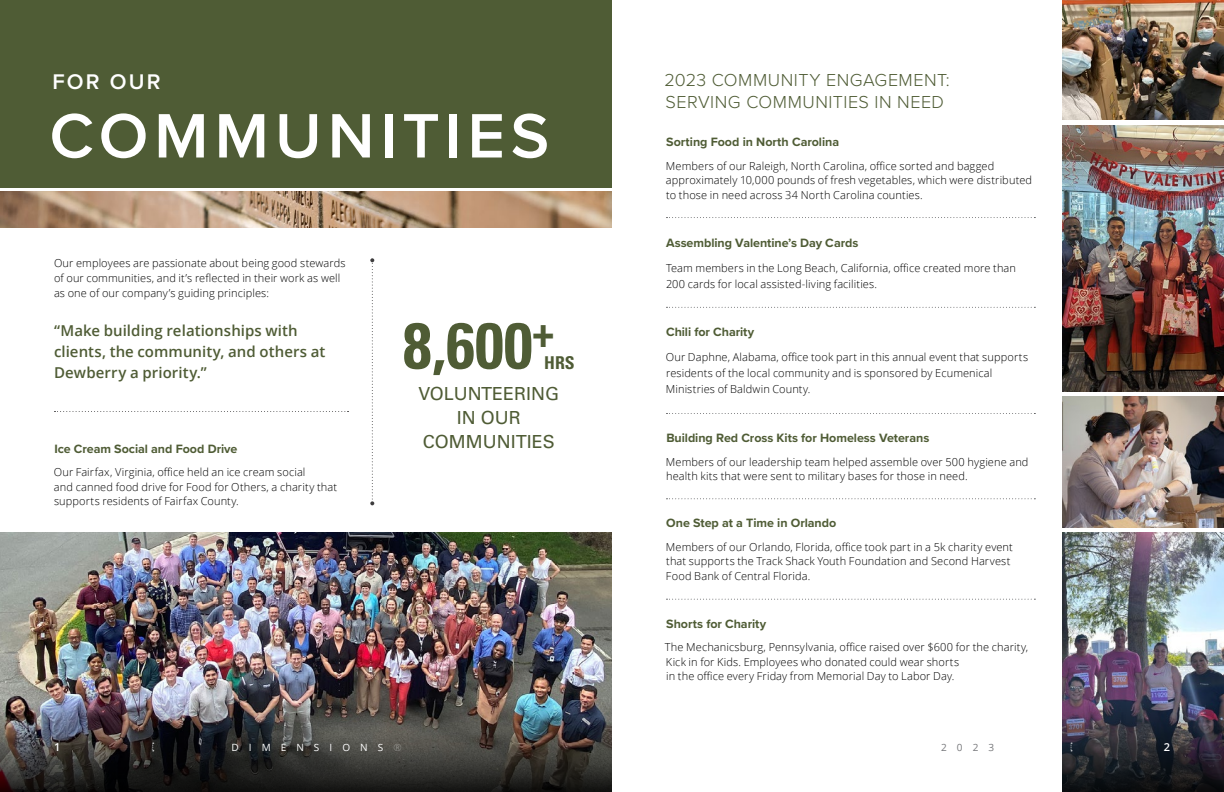
<style>
.page{position:relative;width:1224px;height:792px;background:#fff}
.page>*{position:absolute;margin:0;border:0;box-sizing:border-box;transform-origin:0 0}
.t1{font:600 65px "Proxima Nova";letter-spacing:.09em;color:#fff}
.t2{font:700 condensed 65px "Univers LT Std";color:#4f5c35}
.t3{font:700 condensed 43.3px "Univers LT Std";color:#4f5c35}
.t4{font:600 22px "Proxima Nova";letter-spacing:.1em;color:#fff}
.t5{font:300 18px/22px "Proxima Nova";letter-spacing:.03em;color:#4f5c35}
.t6{font:18px/24px "Univers LT Std";color:#4f5c35;text-align:center}
.t7{font:700 condensed 17.7px "Univers LT Std";color:#4f5c35}
.t8{font:600 15px/21px "Open Sans";letter-spacing:.005em;color:#4f5c35}
.t9{font:700 12.5px "Proxima Nova";letter-spacing:-.005em;color:#4f5c35}
.t10{font:300 11px/14.5px "Open Sans";letter-spacing:.01em;color:#000}
.t11{font:600 11px "Open Sans";color:#fff}
.t12{font:10px "Open Sans";letter-spacing:1.005em;color:#fff}
.t13{font:10px "Open Sans";color:#77787b}
</style>
<div class="page">
<div style="left:0;top:0;width:612px;height:187px;background:#4f5c35"></div>
<img style="left:0;top:533px;width:612px;height:169px">
<svg style="left:667px;top:217px;width:368px;height:1px"></svg>
<svg style="left:667px;top:307px;width:368px;height:1px"></svg>
<svg style="left:667px;top:413px;width:368px;height:1px"></svg>
<svg style="left:667px;top:599px;width:368px;height:1px"></svg>
<svg style="left:667px;top:498px;width:368px;height:1px"></svg>
<img style="left:1062px;top:0;width:162px;height:120px">
<img style="left:1062px;top:125px;width:162px;height:267px">
<img style="left:1062px;top:397px;width:162px;height:130px">
<img style="left:1062px;top:533px;width:162px;height:170px">
<img style="left:0;top:702px;width:612px;height:90px">
<svg style="left:1062px;top:703px;width:162px;height:89px"></svg>
<img style="left:0;top:192px;width:612px;height:36px">
<svg style="left:370px;top:258px;width:4px;height:247px"></svg>
<svg style="left:54px;top:411px;width:295px;height:1px"></svg>
<svg style="left:152px;top:743px;width:2px;height:8px"></svg>
<h3 class="t4" style="left:52px;top:66px;width:110px">FOR OUR</h3>
<h3 class="t5" style="left:664px;top:68px;width:287px">2023 COMMUNITY ENGAGEMENT:<br>SERVING COMMUNITIES IN NEED</h3>
<h1 class="t1" style="left:50px;top:87px;width:501px">COMMUNITIES</h1>
<p class="t10" style="left:54px;top:255px;width:293px;line-height:15px">Our employees are passionate about being good stewards of our communities, and it’s reflected in their work as well as one of our company’s guiding principles:</p>
<h3 class="t8" style="left:54px;top:319px;width:273px">“Make building relationships with clients, the community, and others at<br>Dewberry a priority.”</h3>
<p class="t9" style="left:54px;top:439px;width:185px">Ice Cream Social and Food Drive</p>
<p class="t10" style="left:54px;top:465px;width:285px">Our Fairfax, Virginia, office held an ice cream social<br>and canned food drive for Food for Others, a charity that supports residents of Fairfax County.</p>
<h1 class="t2" style="left:403px;top:306px;width:131px">8,600</h1>
<h2 class="t3" style="left:533px;top:305px;width:23px">+</h2>
<h3 class="t7" style="left:544px;top:352px;width:32px">HRS</h3>
<h3 class="t6" style="left:418px;top:382px;width:142px">VOLUNTEERING<br>IN OUR<br>COMMUNITIES</h3>
<p class="t9" style="left:666px;top:133px;width:174px">Sorting Food in North Carolina</p>
<p class="t10" style="left:666px;top:158px;width:368px">Members of our Raleigh, North Carolina, office sorted and bagged approximately 10,000 pounds of fresh vegetables, which were distributed to those in need across 34 North Carolina counties.</p>
<p class="t9" style="left:666px;top:233px;width:194px">Assembling Valentine’s Day Cards</p>
<p class="t10" style="left:666px;top:260px;width:352px;line-height:16px">Team members in the Long Beach, California, office created more than<br>200 cards for local assisted-living facilities.</p>
<p class="t9" style="left:666px;top:322px;width:89px">Chili for Charity</p>
<p class="t10" style="left:666px;top:348px;width:364px;line-height:16px">Our Daphne, Alabama, office took part in this annual event that supports residents of the local community and is sponsored by Ecumenical<br>Ministries of Baldwin County.</p>
<p class="t9" style="left:666px;top:429px;width:264px">Building Red Cross Kits for Homeless Veterans</p>
<p class="t10" style="left:666px;top:454px;width:364px">Members of our leadership team helped assemble over 500 hygiene and health kits that were sent to military bases for those in need.</p>
<p class="t9" style="left:666px;top:514px;width:172px">One Step at a Time in Orlando</p>
<p class="t10" style="left:666px;top:539px;width:348px">Members of our Orlando, Florida, office took part in a 5k charity event that supports the Track Shack Youth Foundation and Second Harvest<br>Food Bank of Central Florida.</p>
<p class="t9" style="left:666px;top:614px;width:101px">Shorts for Charity</p>
<p class="t10" style="left:665px;top:640px;width:365px">The Mechanicsburg, Pennsylvania, office raised over $600 for the charity,<br>Kick in for Kids. Employees who donated could wear shorts<br>in the office every Friday from Memorial Day to Labor Day.</p>
<p class="t11" style="left:54px;top:740px;width:8px">1</p>
<p class="t12" style="left:232px;top:740px;width:172px">DIMENSIONS®</p>
<p class="t13" style="left:941px;top:740px;width:55px">2023</p>
<p class="t11" style="left:1164px;top:740px;width:8px">2</p>
</div>
